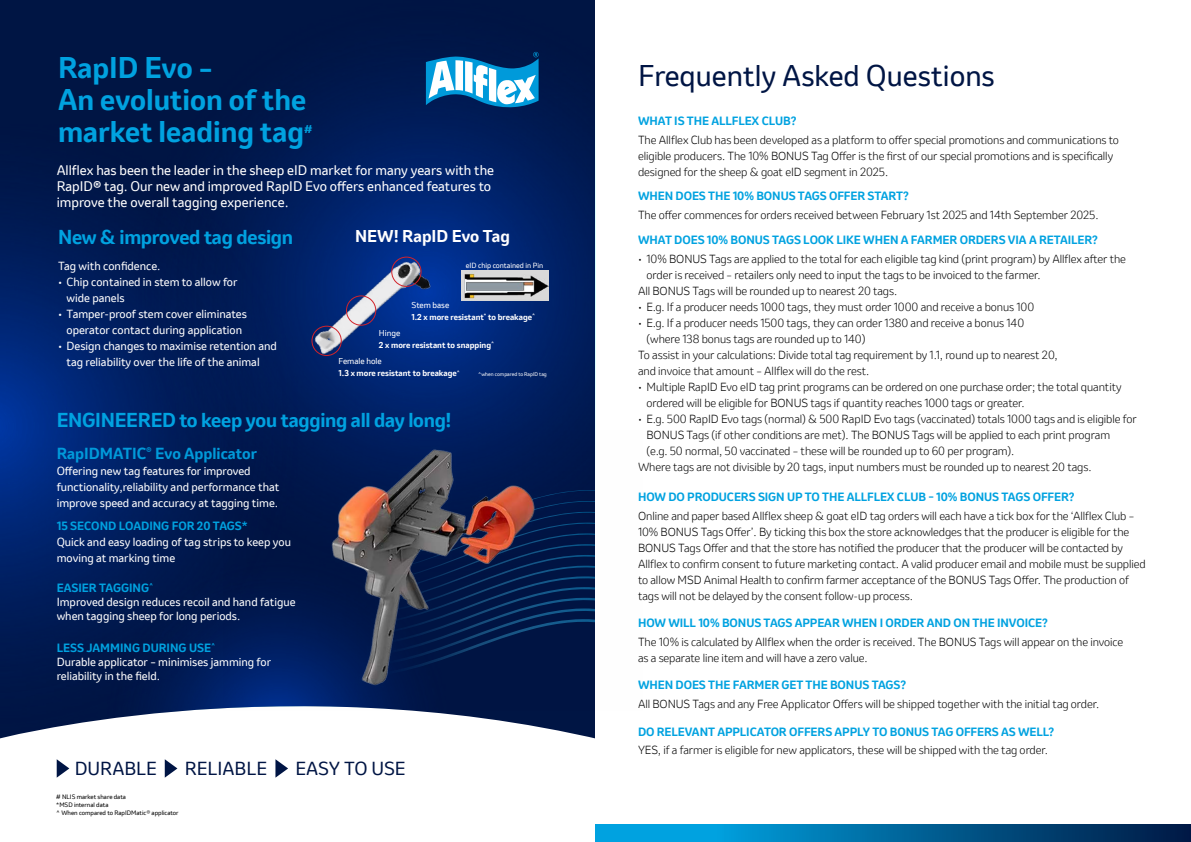
<style>
.page{position:relative;width:1191px;height:842px;background:#fff}
.page>*{position:absolute;margin:0;border:0;box-sizing:border-box;transform-origin:0 0}
.t1{font:700 28px/32px "Invention";color:#00a2e0}
.t2{font:28px "Invention App";color:#001544}
.t3{font:700 18.8px "Invention";letter-spacing:-.015em;color:#00a2e0}
.t4{font:17.6px "Invention App";color:#001544}
.t5{font:700 16px "Invention";color:#fff}
.t6{font:700 15px "Invention";color:#009ada}
.t7{font:13px/16px "Invention App";color:#fff}
.t8{font:700 11.2px "Invention";letter-spacing:-.005em;color:#00a2e0}
.t9{font:300 11px/16px "Invention App";letter-spacing:-.005em;color:#000}
.t10{font:11px/16px "Invention App";color:#fff}
.t11{font:700 10.5px "Invention";color:#00a2e0}
.t12{font:700 8px "Invention";color:#fff}
.t13{font:8px "Invention App";color:#fff}
.t14{font:7px "Invention App";color:#fff}
.t15{font:6px/8px "Invention App";color:#000}
.t16{font:5px "Invention App";color:#fff}
.s1{font-family:"Invention";font-weight:700}
</style>
<div class="page">
<svg style="left:0;top:0;width:595px;height:739px;background:#192c56"></svg>
<img style="left:326px;top:711px;width:140px;height:27px">
<img style="left:116px;top:0;width:479px;height:431px">
<img style="left:0;top:124px;width:326px;height:637px">
<img style="left:478px;top:271px;width:70px;height:29px">
<img style="left:262px;top:215px;width:216px;height:181px">
<div style="left:311px;top:326px;width:31px;height:30px;border:1px solid #d2232a;border-radius:50%"></div>
<div style="left:346px;top:295px;width:30px;height:31px;border:1px solid #d2232a;border-radius:50%"></div>
<div style="left:391px;top:257px;width:30px;height:30px;border:1px solid #d2232a;border-radius:50%"></div>
<img style="left:223px;top:431px;width:373px;height:280px">
<svg style="left:57px;top:759px;width:12px;height:19px"></svg>
<svg style="left:165px;top:759px;width:12px;height:19px"></svg>
<svg style="left:275px;top:759px;width:13px;height:19px"></svg>
<svg style="left:426px;top:52px;width:113px;height:56px"></svg>
<svg style="left:595px;top:825px;width:596px;height:17px;background:#00689d"></svg>
<h1 class="t1" style="left:58px;top:52px;width:250px">RapID Evo –<br>An evolution of the market leading tag</h1>
<p class="t11" style="left:304px;top:121px;width:10px">#</p>
<p class="t7" style="left:57px;top:162px;width:439px">Allflex has been the leader in the sheep eID market for many years with the<br>RapID<span class="s1">®</span> tag. Our new and improved RapID Evo offers enhanced features to improve the overall tagging experience.</p>
<h2 class="t3" style="left:58px;top:223px;width:237px">New &amp; improved tag design</h2>
<p class="t10" style="left:58px;top:258px;width:104px">Tag with confidence.</p>
<p class="t10" style="left:67px;top:274px;width:172px;text-indent:-9px">• Chip contained in stem to allow for wide panels</p>
<p class="t10" style="left:58px;top:306px;width:190px;text-align:center">• Tamper-proof stem cover eliminates operator contact during application</p>
<p class="t10" style="left:67px;top:338px;width:212px;text-indent:-9px">• Design changes to maximise retention and tag reliability over the life of the animal</p>
<h3 class="t5" style="left:355px;top:224px;width:156px">NEW! RapID Evo Tag</h3>
<p class="t14" style="left:466px;top:260px;width:79px">eID chip contained in Pin</p>
<p class="t13" style="left:411px;top:299px;width:39px">Stem base</p>
<p class="t12" style="left:411px;top:311px;width:125px">1.2 x more resistant<sup>*</sup> to breakage<sup>^</sup></p>
<p class="t13" style="left:379px;top:327px;width:23px">Hinge</p>
<p class="t12" style="left:379px;top:339px;width:117px">2 x more resistant to snapping<sup>^</sup></p>
<p class="t13" style="left:338px;top:356px;width:45px">Female hole</p>
<p class="t12" style="left:338px;top:367px;width:123px">1.3 x more resistant to breakage<sup>^</sup></p>
<p class="t16" style="left:478px;top:371px;width:70px">^when compared to RapID tag</p>
<h2 class="t3" style="left:57px;top:406px;width:396px">ENGINEERED to keep you tagging all day long!</h2>
<h3 class="t6" style="left:57px;top:443px;width:202px">RapIDMATIC<sup>®</sup> Evo Applicator</h3>
<p class="t10" style="left:57px;top:463px;width:224px">Offering new tag features for improved functionality,reliability and performance that improve speed and accuracy at tagging time.</p>
<p class="t8" style="left:57px;top:518px;width:192px">15 SECOND LOADING FOR 20 TAGS*</p>
<p class="t10" style="left:57px;top:534px;width:236px">Quick and easy loading of tag strips to keep you moving at marking time</p>
<p class="t8" style="left:57px;top:580px;width:98px">EASIER TAGGING<sup>^</sup></p>
<p class="t10" style="left:57px;top:595px;width:240px;line-height:14px">Improved design reduces recoil and hand fatigue when tagging sheep for long periods.</p>
<p class="t8" style="left:57px;top:640px;width:160px">LESS JAMMING DURING USE<sup>^</sup></p>
<p class="t10" style="left:57px;top:655px;width:216px;line-height:14px">Durable applicator – minimises jamming for reliability in the field.</p>
<h3 class="t4" style="left:75px;top:756px;width:84px">DURABLE</h3>
<h3 class="t4" style="left:185px;top:756px;width:84px">RELIABLE</h3>
<h3 class="t4" style="left:295px;top:756px;width:112px">EASY TO USE</h3>
<p class="t15" style="left:56px;top:792px;width:124px"># NLIS market share data<br>*MSD internal data<br>^ When compared to RapIDMatic® applicator</p>
<h1 class="t2" style="left:638px;top:56px;width:358px">Frequently Asked Questions</h1>
<p class="t8" style="left:638px;top:112px;width:160px">WHAT IS THE ALLFLEX CLUB?</p>
<p class="t9" style="left:638px;top:131px;width:482px">The Allflex Club has been developed as a platform to offer special promotions and communications to eligible producers. The 10% BONUS Tag Offer is the first of our special promotions and is specifically designed for the sheep &amp; goat eID segment in 2025.</p>
<p class="t8" style="left:638px;top:188px;width:272px">WHEN DOES THE 10% BONUS TAGS OFFER START?</p>
<p class="t9" style="left:638px;top:207px;width:462px">The offer commences for orders received between February 1st 2025 and 14th September 2025.</p>
<p class="t8" style="left:638px;top:232px;width:461px">WHAT DOES 10% BONUS TAGS LOOK LIKE WHEN A FARMER ORDERS VIA A RETAILER?</p>
<p class="t9" style="left:638px;top:251px;width:489px">• 10% BONUS Tags are applied to the total for each eligible tag kind (print program) by Allflex after the</p>
<p class="t9" style="left:646px;top:267px;width:396px">order is received – retailers only need to input the tags to be invoiced to the farmer.</p>
<p class="t9" style="left:638px;top:283px;width:261px">All BONUS Tags will be rounded up to nearest 20 tags.</p>
<p class="t9" style="left:638px;top:299px;width:398px">• E.g. If a producer needs 1000 tags, they must order 1000 and receive a bonus 100</p>
<p class="t9" style="left:638px;top:315px;width:388px">• E.g. If a producer needs 1500 tags, they can order 1380 and receive a bonus 140</p>
<p class="t9" style="left:646px;top:331px;width:220px">(where 138 bonus tags are rounded up to 140)</p>
<p class="t9" style="left:638px;top:347px;width:421px">To assist in your calculations: Divide total tag requirement by 1.1, round up to nearest 20,</p>
<p class="t9" style="left:638px;top:363px;width:233px">and invoice that amount – Allflex will do the rest.</p>
<p class="t9" style="left:646px;top:379px;width:476px;text-indent:-9px">• Multiple RapID Evo eID tag print programs can be ordered on one purchase order; the total quantity ordered will be eligible for BONUS tags if quantity reaches 1000 tags or greater.</p>
<p class="t9" style="left:638px;top:411px;width:500px">• E.g. 500 RapID Evo tags (normal) &amp; 500 RapID Evo tags (vaccinated) totals 1000 tags and is eligible for</p>
<p class="t9" style="left:646px;top:427px;width:465px">BONUS Tags (if other conditions are met). The BONUS Tags will be applied to each print program</p>
<p class="t9" style="left:646px;top:443px;width:369px">(e.g. 50 normal, 50 vaccinated – these will be rounded up to 60 per program).</p>
<p class="t9" style="left:638px;top:459px;width:455px">Where tags are not divisible by 20 tags, input numbers must be rounded up to nearest 20 tags.</p>
<p class="t8" style="left:638px;top:489px;width:438px">HOW DO PRODUCERS SIGN UP TO THE ALLFLEX CLUB – 10% BONUS TAGS OFFER?</p>
<p class="t9" style="left:638px;top:508px;width:509px">Online and paper based Allflex sheep &amp; goat eID tag orders will each have a tick box for the ‘Allflex Club – 10% BONUS Tags Offer’. By ticking this box the store acknowledges that the producer is eligible for the BONUS Tags Offer and that the store has notified the producer that the producer will be contacted by Allflex to confirm consent to future marketing contact. A valid producer email and mobile must be supplied to allow MSD Animal Health to confirm farmer acceptance of the BONUS Tags Offer. The production of tags will not be delayed by the consent follow-up process.</p>
<p class="t8" style="left:638px;top:615px;width:411px">HOW WILL 10% BONUS TAGS APPEAR WHEN I ORDER AND ON THE INVOICE?</p>
<p class="t9" style="left:638px;top:634px;width:487px">The 10% is calculated by Allflex when the order is received. The BONUS Tags will appear on the invoice as a separate line item and will have a zero value.</p>
<p class="t8" style="left:638px;top:677px;width:270px">WHEN DOES THE FARMER GET THE BONUS TAGS?</p>
<p class="t9" style="left:638px;top:696px;width:463px">All BONUS Tags and any Free Applicator Offers will be shipped together with the initial tag order.</p>
<p class="t8" style="left:638px;top:723px;width:418px">DO RELEVANT APPLICATOR OFFERS APPLY TO BONUS TAG OFFERS AS WELL?</p>
<p class="t9" style="left:638px;top:742px;width:411px">YES, if a farmer is eligible for new applicators, these will be shipped with the tag order.</p>
</div>
